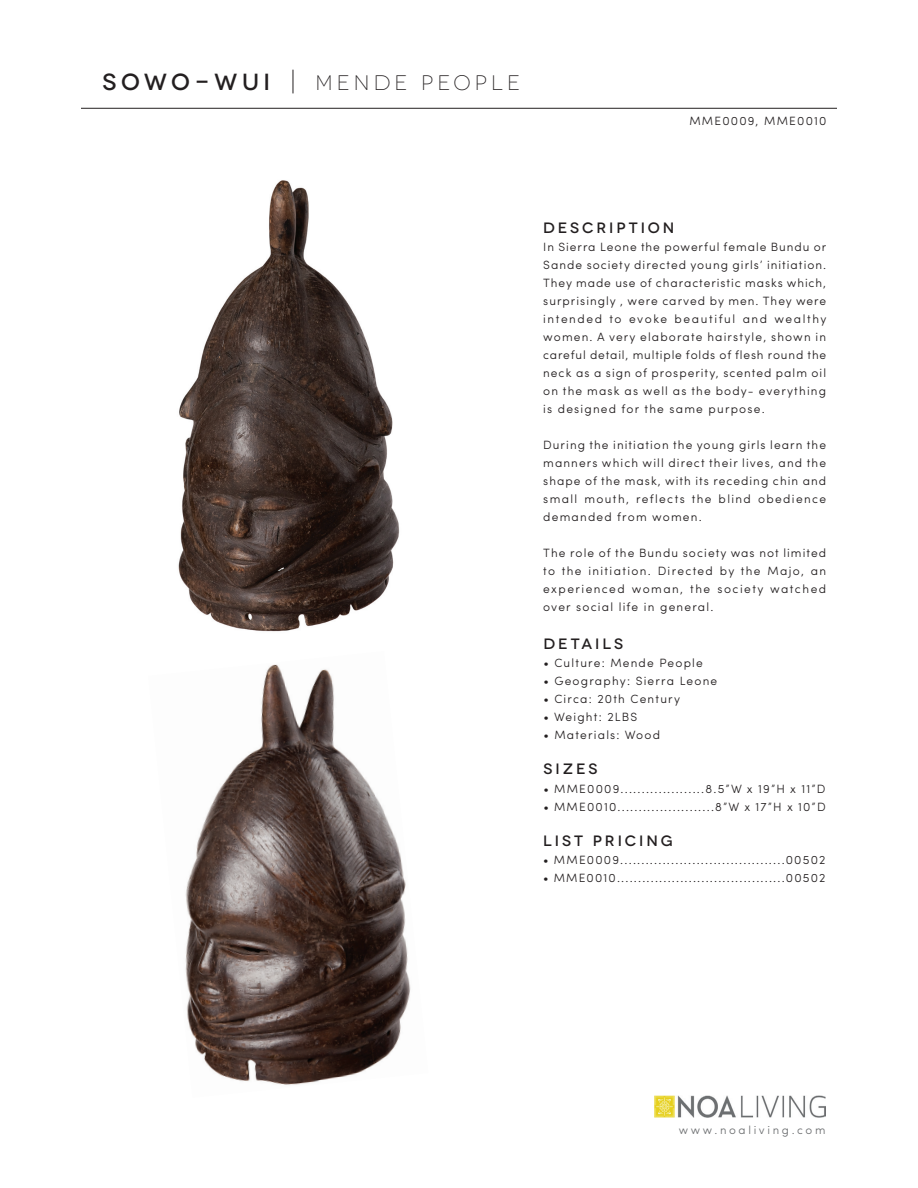
<style>
.page{position:relative;width:918px;height:1188px;background:#fff}
.page>*{position:absolute;margin:0;border:0;box-sizing:border-box;transform-origin:0 0}
.t1{font:500 23.25px "Novecentowide";letter-spacing:.185em;color:#231f20}
.t2{font:300 21px "Novecentowide";letter-spacing:.2em;color:#231f20}
.t3{font:500 15px "Novecentowide";letter-spacing:.2em;color:#231f20}
.t4{font:300 12px/18px "Sofia Pro";letter-spacing:.1em;color:#231f20;text-align:justify}
.t5{font:300 11.7px "Sofia Pro";letter-spacing:.225em;color:#6e7072}
</style>
<div class="page">
<hr style="left:81px;top:108px;width:756px;height:1px;background:#231f20">
<img style="left:654px;top:1096px;width:172px;height:21px">
<svg style="left:293px;top:70px;width:1px;height:23px"></svg>
<img style="left:178px;top:180px;width:222px;height:452px">
<img style="left:185px;top:664px;width:226px;height:421px">
<p class="t1" style="left:103px;top:68px;width:169px">SOWO-WUI</p>
<p class="t2" style="left:315px;top:71px;width:206px">MENDE PEOPLE</p>
<p class="t4" style="left:689px;top:111px;width:139px">MME0009, MME0010</p>
<p class="t3" style="left:543px;top:219px;width:133px">DESCRIPTION</p>
<p class="t4" style="left:543px;top:237px;width:285px">In Sierra Leone the powerful female Bundu or Sande society directed young girls’ initiation.<br>They made use of characteristic masks which, surprisingly , were carved by men. They were intended to evoke beautiful and wealthy women. A very elaborate hairstyle, shown in careful detail, multiple folds of flesh round the neck as a sign of prosperity, scented palm oil on the mask as well as the body- everything is designed for the same purpose.</p>
<p class="t4" style="left:543px;top:435px;width:284px">During the initiation the young girls learn the manners which will direct their lives, and the shape of the mask, with its receding chin and small mouth, reflects the blind obedience demanded from women.</p>
<p class="t4" style="left:543px;top:543px;width:285px">The role of the Bundu society was not limited to the initiation. Directed by the Majo, an experienced woman, the society watched over social life in general.</p>
<p class="t3" style="left:543px;top:635px;width:81px">DETAILS</p>
<p class="t4" style="left:543px;top:653px;width:161px">• Culture: Mende People</p>
<p class="t4" style="left:543px;top:671px;width:175px">• Geography: Sierra Leone</p>
<p class="t4" style="left:543px;top:689px;width:138px">• Circa: 20th Century</p>
<p class="t4" style="left:543px;top:707px;width:96px">• Weight: 2LBS</p>
<p class="t4" style="left:543px;top:725px;width:118px">• Materials: Wood</p>
<p class="t3" style="left:543px;top:760px;width:56px">SIZES</p>
<p class="t4" style="left:543px;top:779px;width:284px">• MME0009....................8.5”W x 19”H x 11”D</p>
<p class="t4" style="left:543px;top:797px;width:284px">• MME0010.......................8”W x 17”H x 10”D</p>
<p class="t3" style="left:543px;top:832px;width:131px">LIST PRICING</p>
<p class="t4" style="left:543px;top:850px;width:284px">• MME0009.......................................00502</p>
<p class="t4" style="left:543px;top:868px;width:284px">• MME0010........................................00502</p>
<p class="t5" style="left:679px;top:1121px;width:148px">www.noaliving.com</p>
</div>
